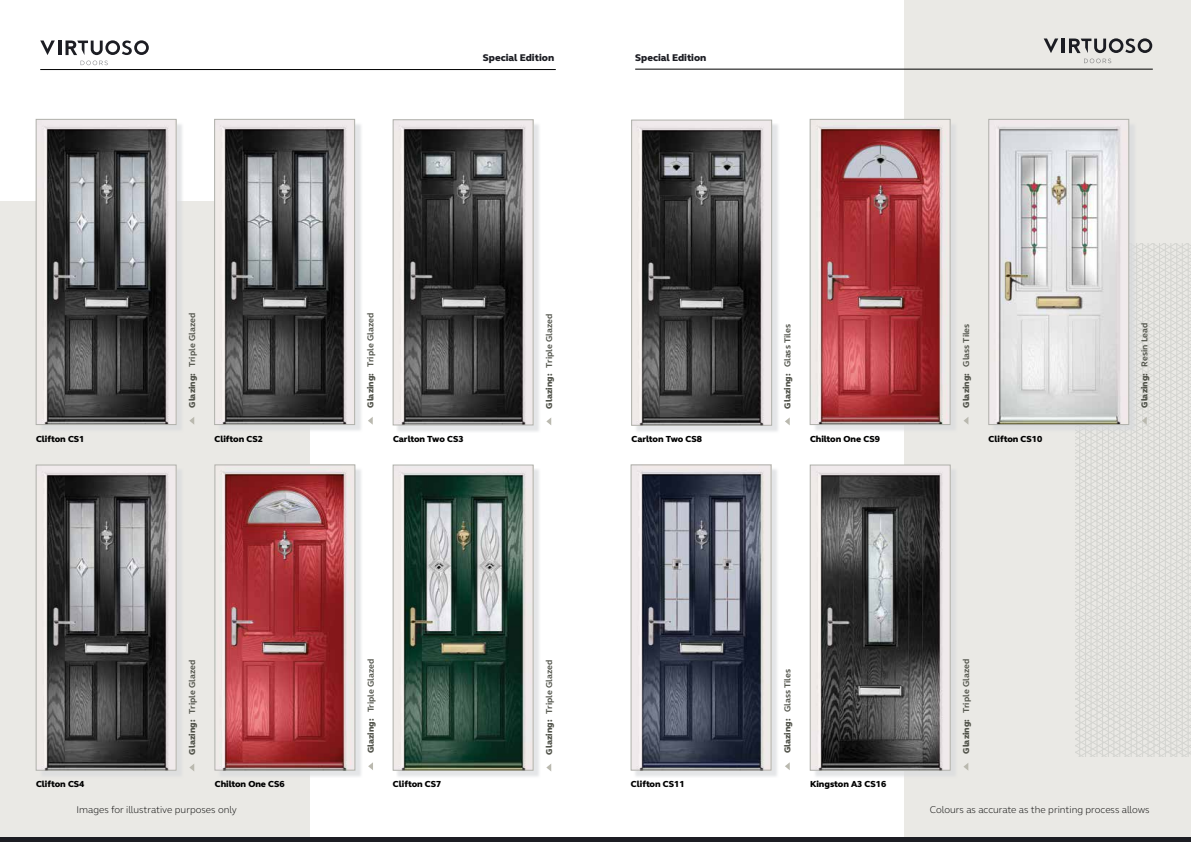
<style>
.page{position:relative;width:1191px;height:842px;background:#fff}
.page>*{position:absolute;margin:0;border:0;box-sizing:border-box;transform-origin:0 0}
.t1{font:300 10px "FS Elliot Pro";color:#000}
.t2{font:800 10px "FS Elliot Pro";color:#1c1d23}
.t3{font:800 9px "FS Elliot Pro";color:#000}
.t4{font:700 8.8px "FS Elliot Pro";color:#51534a}
.s1{font-weight:800}
</style>
<div class="page">
<div style="left:0;top:202px;width:310px;height:640px;background:#eae9e5"></div>
<div style="left:904px;top:0;width:287px;height:842px;background:#eae9e5"></div>
<hr style="left:40px;top:69px;width:516px;height:1px;background:#000">
<hr style="left:635px;top:69px;width:517px;height:1px;background:#000">
<div style="left:0;top:837px;width:1191px;height:5px;background:#1c1d23"></div>
<hr style="left:1061px;top:39px;width:3px;height:14px;background:#1c1d23">
<svg style="left:1044px;top:39px;width:14px;height:14px"></svg>
<svg style="left:1069px;top:38px;width:83px;height:15px"></svg>
<svg style="left:1084px;top:59px;width:27px;height:4px"></svg>
<hr style="left:58px;top:40px;width:3px;height:15px;background:#1c1d23">
<svg style="left:40px;top:40px;width:15px;height:15px"></svg>
<svg style="left:65px;top:40px;width:84px;height:15px"></svg>
<svg style="left:81px;top:61px;width:27px;height:4px"></svg>
<svg style="left:546px;top:418px;width:5px;height:7px"></svg>
<svg style="left:963px;top:763px;width:5px;height:7px"></svg>
<svg style="left:189px;top:764px;width:5px;height:7px"></svg>
<svg style="left:189px;top:417px;width:5px;height:7px"></svg>
<svg style="left:368px;top:417px;width:5px;height:8px"></svg>
<div style="left:396px;top:122px;width:145px;height:311px;background:#d8dadd;opacity:.68"></div>
<img style="left:395px;top:122px;width:136px;height:301px">
<div style="left:393px;top:120px;width:140px;height:305px;border:1px solid #afb0aa"></div>
<div style="left:813px;top:468px;width:145px;height:310px;background:#d8dadd;opacity:.68"></div>
<img style="left:812px;top:467px;width:136px;height:301px">
<div style="left:810px;top:465px;width:140px;height:305px;border:1px solid #afb0aa"></div>
<div style="left:39px;top:468px;width:145px;height:310px;background:#d8dadd"></div>
<img style="left:39px;top:468px;width:135px;height:300px">
<div style="left:36px;top:465px;width:140px;height:305px;border:1px solid #afb0aa"></div>
<div style="left:217px;top:122px;width:146px;height:311px;background:#d8dadd;opacity:.68"></div>
<img style="left:216px;top:121px;width:137px;height:302px">
<div style="left:214px;top:119px;width:141px;height:306px;border:1px solid #afb0aa"></div>
<div style="left:39px;top:122px;width:145px;height:311px;background:#d8dadd;opacity:.68"></div>
<img style="left:38px;top:121px;width:136px;height:302px">
<div style="left:36px;top:119px;width:140px;height:306px;border:1px solid #afb0aa"></div>
<svg style="left:1075px;top:244px;width:116px;height:513px"></svg>
<div style="left:991px;top:122px;width:145px;height:311px;background:#d8dadd;opacity:.68"></div>
<img style="left:991px;top:122px;width:135px;height:301px">
<div style="left:988px;top:119px;width:140px;height:306px;border:1px solid #afb0aa"></div>
<svg style="left:785px;top:763px;width:4px;height:7px"></svg>
<div style="left:634px;top:468px;width:145px;height:310px;background:#d8dadd;opacity:.68"></div>
<img style="left:633px;top:467px;width:136px;height:301px">
<div style="left:631px;top:465px;width:140px;height:305px;border:1px solid #afb0aa"></div>
<svg style="left:546px;top:764px;width:5px;height:7px"></svg>
<div style="left:396px;top:468px;width:145px;height:310px;background:#d8dadd;opacity:.68"></div>
<img style="left:395px;top:467px;width:136px;height:301px">
<div style="left:393px;top:465px;width:140px;height:305px;border:1px solid #afb0aa"></div>
<svg style="left:785px;top:418px;width:4px;height:7px"></svg>
<div style="left:634px;top:123px;width:146px;height:310px;background:#d8dadd;opacity:.68"></div>
<img style="left:633px;top:122px;width:136px;height:301px">
<div style="left:631px;top:120px;width:140px;height:305px;border:1px solid #afb0aa"></div>
<svg style="left:964px;top:417px;width:4px;height:7px"></svg>
<div style="left:812px;top:122px;width:146px;height:311px;background:#d8dadd;opacity:.68"></div>
<img style="left:812px;top:121px;width:136px;height:302px">
<div style="left:810px;top:119px;width:140px;height:306px;border:1px solid #afb0aa"></div>
<svg style="left:368px;top:762px;width:5px;height:8px"></svg>
<div style="left:217px;top:468px;width:146px;height:310px;background:#d8dadd;opacity:.68"></div>
<img style="left:217px;top:467px;width:136px;height:301px">
<div style="left:215px;top:465px;width:140px;height:305px;border:1px solid #afb0aa"></div>
<p class="t2" style="left:483px;top:51px;width:73px">Special Edition</p>
<p class="t2" style="left:635px;top:51px;width:73px">Special Edition</p>
<p class="t4" style="left:186px;top:408px;width:96px;rotate:-90deg"><span class="s1">Glazing:</span> Triple Glazed</p>
<p class="t4" style="left:365px;top:408px;width:96px;rotate:-90deg"><span class="s1">Glazing:</span> Triple Glazed</p>
<p class="t3" style="left:214px;top:433px;width:50px">Clifton CS2</p>
<p class="t4" style="left:543px;top:408px;width:96px;rotate:-90deg"><span class="s1">Glazing:</span> Triple Glazed</p>
<p class="t3" style="left:36px;top:433px;width:50px">Clifton CS1</p>
<p class="t3" style="left:631px;top:433px;width:72px">Carlton Two CS8</p>
<p class="t3" style="left:393px;top:433px;width:72px">Carlton Two CS3</p>
<p class="t4" style="left:781px;top:408px;width:86px;rotate:-90deg"><span class="s1">Glazing:</span> Glass Tiles</p>
<p class="t3" style="left:810px;top:433px;width:71px">Chilton One CS9</p>
<p class="t4" style="left:960px;top:408px;width:86px;rotate:-90deg"><span class="s1">Glazing:</span> Glass Tiles</p>
<p class="t3" style="left:988px;top:433px;width:55px">Clifton CS10</p>
<p class="t4" style="left:186px;top:755px;width:96px;rotate:-90deg"><span class="s1">Glazing:</span> Triple Glazed</p>
<p class="t4" style="left:365px;top:753px;width:96px;rotate:-90deg"><span class="s1">Glazing:</span> Triple Glazed</p>
<p class="t4" style="left:543px;top:755px;width:96px;rotate:-90deg"><span class="s1">Glazing:</span> Triple Glazed</p>
<p class="t3" style="left:36px;top:778px;width:50px">Clifton CS4</p>
<p class="t3" style="left:631px;top:778px;width:55px">Clifton CS11</p>
<p class="t3" style="left:215px;top:778px;width:71px">Chilton One CS6</p>
<p class="t3" style="left:393px;top:778px;width:50px">Clifton CS7</p>
<p class="t4" style="left:781px;top:753px;width:86px;rotate:-90deg"><span class="s1">Glazing:</span> Glass Tiles</p>
<p class="t3" style="left:810px;top:778px;width:78px">Kingston A3 CS16</p>
<p class="t4" style="left:960px;top:754px;width:96px;rotate:-90deg"><span class="s1">Glazing:</span> Triple Glazed</p>
<p class="t4" style="left:1138px;top:408px;width:86px;rotate:-90deg"><span class="s1">Glazing:</span> Resin Lead</p>
<p class="t1" style="left:77px;top:803px;width:162px">Images for illustrative purposes only</p>
<p class="t1" style="left:929px;top:803px;width:221px">Colours as accurate as the printing process allows</p>
</div>
